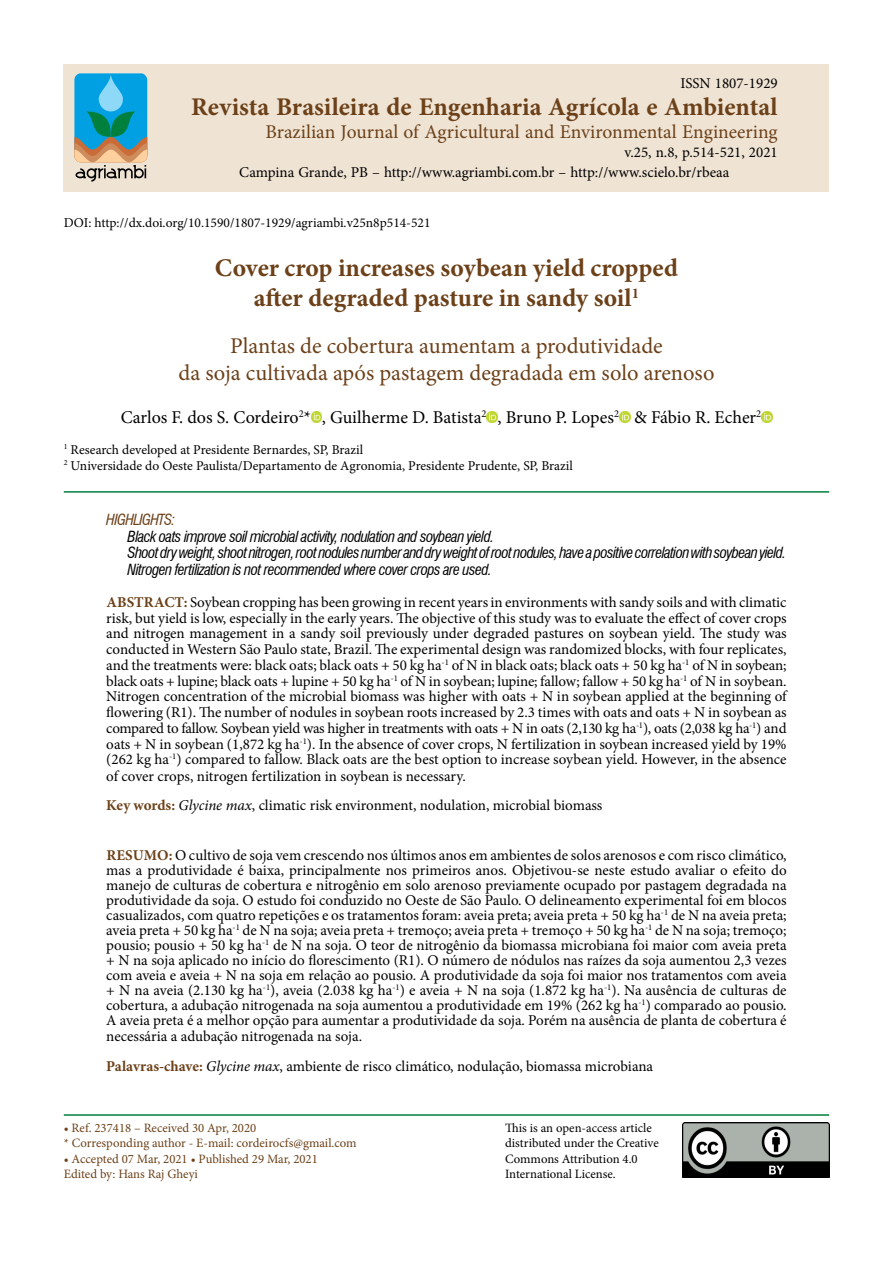
<style>
.page{position:relative;width:893px;height:1263px;background:#fff}
.page>*{position:absolute;margin:0;border:0;box-sizing:border-box;transform-origin:0 0}
.t1{font:700 25.5px/30.6px "Minion Pro";letter-spacing:.005em;color:#6c4119;text-align:center}
.t2{font:22.5px/27px "Minion Pro";color:#6c4119;text-align:center}
.t3{font:19.5px "Minion Pro";color:#6c4119}
.t4{font:18px "Minion Pro";color:#000}
.t5{font:15px/15.8px "Minion Pro";color:#000;text-align:justify}
.t6{font:italic condensed 15px/16.5px "Swiss 721 BT";letter-spacing:-.04em;color:#000}
.t7{font:italic condensed 15px "Swiss 721 BT";letter-spacing:-.04em;color:#6c4119}
.t8{font:13.5px/16.2px "Minion Pro";color:#000}
.t9{font:12.75px/15.3px "Minion Pro";color:#6c4119}
.t10{font:12.75px/15.3px "Minion Pro";color:#000}
.s1{font-weight:700;color:#6c4119}
.s2{font-style:italic}
</style>
<div class="page">
<div style="left:64px;top:64px;width:765px;height:127px;background:#efe3d4"></div>
<img style="left:682px;top:1123px;width:147px;height:55px">
<svg style="left:74px;top:73px;width:73px;height:109px;background:#53a2b4"></svg>
<hr style="left:64px;top:1114px;width:765px;height:2px;background:#007f3e">
<svg style="left:311px;top:412px;width:11px;height:11px"></svg>
<svg style="left:487px;top:412px;width:11px;height:11px"></svg>
<svg style="left:619px;top:412px;width:11px;height:11px"></svg>
<svg style="left:761px;top:412px;width:11px;height:11px"></svg>
<hr style="left:64px;top:491px;width:765px;height:2px;background:#007f3e">
<p class="t5" style="left:680px;top:76px;width:99px">ISSN 1807-1929</p>
<h1 class="t1" style="left:191px;top:91px;width:588px">Revista Brasileira de Engenharia Agrícola e Ambiental</h1>
<h3 class="t3" style="left:265px;top:119px;width:514px">Brazilian Journal of Agricultural and Environmental Engineering</h3>
<p class="t5" style="left:624px;top:145px;width:155px">v.25, n.8, p.514-521, 2021</p>
<p class="t5" style="left:239px;top:164px;width:492px">Campina Grande, PB – http://www.agriambi.com.br – http://www.scielo.br/rbeaa</p>
<p class="t8" style="left:64px;top:215px;width:368px">DOI: http://dx.doi.org/10.1590/1807-1929/agriambi.v25n8p514-521</p>
<h1 class="t1" style="left:215px;top:252px;width:465px">Cover crop increases soybean yield cropped after degraded pasture in sandy soil<sup>1</sup></h1>
<h2 class="t2" style="left:178px;top:332px;width:538px">Plantas de cobertura aumentam a produtividade<br>da soja cultivada após pastagem degradada em solo arenoso</h2>
<p class="t4" style="left:121px;top:405px;width:642px">Carlos F. dos S. Cordeiro<sup>2</sup>* , Guilherme D. Batista<sup>2</sup> , Bruno P. Lopes<sup>2</sup> &amp; Fábio R. Echer<sup>2</sup></p>
<p class="t8" style="left:64px;top:441px;width:511px"><sup>1</sup> Research developed at Presidente Bernardes, SP, Brazil<br><sup>2</sup> Universidade do Oeste Paulista/Departamento de Agronomia, Presidente Prudente, SP, Brazil</p>
<p class="t7" style="left:106px;top:511px;width:70px">HIGHLIGHTS:</p>
<p class="t6" style="left:128px;top:528px;width:660px">Black oats improve soil microbial activity, nodulation and soybean yield.<br>Shoot dry weight, shoot nitrogen, root nodules number and dry weight of root nodules, have a positive correlation with soybean yield.<br>Nitrogen fertilization is not recommended where cover crops are used.</p>
<p class="t5" style="left:106px;top:594px;width:682px"><span class="s1">ABSTRACT:</span> Soybean cropping has been growing in recent years in environments with sandy soils and with climatic risk, but yield is low, especially in the early years. The objective of this study was to evaluate the effect of cover crops and nitrogen management in a sandy soil previously under degraded pastures on soybean yield. The study was conducted in Western São Paulo state, Brazil. The experimental design was randomized blocks, with four replicates, and the treatments were: black oats; black oats + 50 kg ha<sup>-1</sup> of N in black oats; black oats + 50 kg ha<sup>-1</sup> of N in soybean; black oats + lupine; black oats + lupine + 50 kg ha<sup>-1</sup> of N in soybean; lupine; fallow; fallow + 50 kg ha<sup>-1</sup> of N in soybean.<br>Nitrogen concentration of the microbial biomass was higher with oats + N in soybean applied at the beginning of flowering (R1). The number of nodules in soybean roots increased by 2.3 times with oats and oats + N in soybean as compared to fallow. Soybean yield was higher in treatments with oats + N in oats (2,130 kg ha<sup>-1</sup>), oats (2,038 kg ha<sup>-1</sup>) and oats + N in soybean (1,872 kg ha<sup>-1</sup>). In the absence of cover crops, N fertilization in soybean increased yield by 19% (262 kg ha<sup>-1</sup>) compared to fallow. Black oats are the best option to increase soybean yield. However, in the absence of cover crops, nitrogen fertilization in soybean is necessary.</p>
<p class="t5" style="left:106px;top:798px;width:498px"><span class="s1">Key words:</span> <span class="s2">Glycine max</span>, climatic risk environment, nodulation, microbial biomass</p>
<p class="t5" style="left:106px;top:847px;width:682px;line-height:15px"><span class="s1">RESUMO:</span> O cultivo de soja vem crescendo nos últimos anos em ambientes de solos arenosos e com risco climático, mas a produtividade é baixa, principalmente nos primeiros anos. Objetivou-se neste estudo avaliar o efeito do manejo de culturas de cobertura e nitrogênio em solo arenoso previamente ocupado por pastagem degradada na produtividade da soja. O estudo foi conduzido no Oeste de São Paulo. O delineamento experimental foi em blocos casualizados, com quatro repetições e os tratamentos foram: aveia preta; aveia preta + 50 kg ha<sup>-1</sup> de N na aveia preta; aveia preta + 50 kg ha<sup>-1</sup> de N na soja; aveia preta + tremoço; aveia preta + tremoço + 50 kg ha<sup>-1</sup> de N na soja; tremoço; pousio; pousio + 50 kg ha<sup>-1</sup> de N na soja. O teor de nitrogênio da biomassa microbiana foi maior com aveia preta + N na soja aplicado no início do florescimento (R1). O número de nódulos nas raízes da soja aumentou 2,3 vezes com aveia e aveia + N na soja em relação ao pousio. A produtividade da soja foi maior nos tratamentos com aveia + N na aveia (2.130 kg ha<sup>-1</sup>), aveia (2.038 kg ha<sup>-1</sup>) e aveia + N na soja (1.872 kg ha<sup>-1</sup>). Na ausência de culturas de cobertura, a adubação nitrogenada na soja aumentou a produtividade em 19% (262 kg ha<sup>-1</sup>) comparado ao pousio.<br>A aveia preta é a melhor opção para aumentar a produtividade da soja. Porém na ausência de planta de cobertura é</p>
<p class="t5" style="left:106px;top:1022px;width:548px;line-height:29.2px">necessária a adubação nitrogenada na soja.<br><span class="s1">Palavras-chave:</span> <span class="s2">Glycine max</span>, ambiente de risco climático, nodulação, biomassa microbiana</p>
<p class="t9" style="left:64px;top:1120px;width:294px">• Ref. 237418 – Received 30 Apr, 2020<br>* Corresponding author - E-mail: cordeirocfs@gmail.com</p>
<p class="t9" style="left:64px;top:1151px;width:256px">• Accepted 07 Mar, 2021 • Published 29 Mar, 2021<br>Edited by: Hans Raj Gheyi</p>
<p class="t10" style="left:505px;top:1120px;width:155px">This is an open-access article distributed under the Creative<br>Commons Attribution 4.0<br>International License.</p>
</div>
